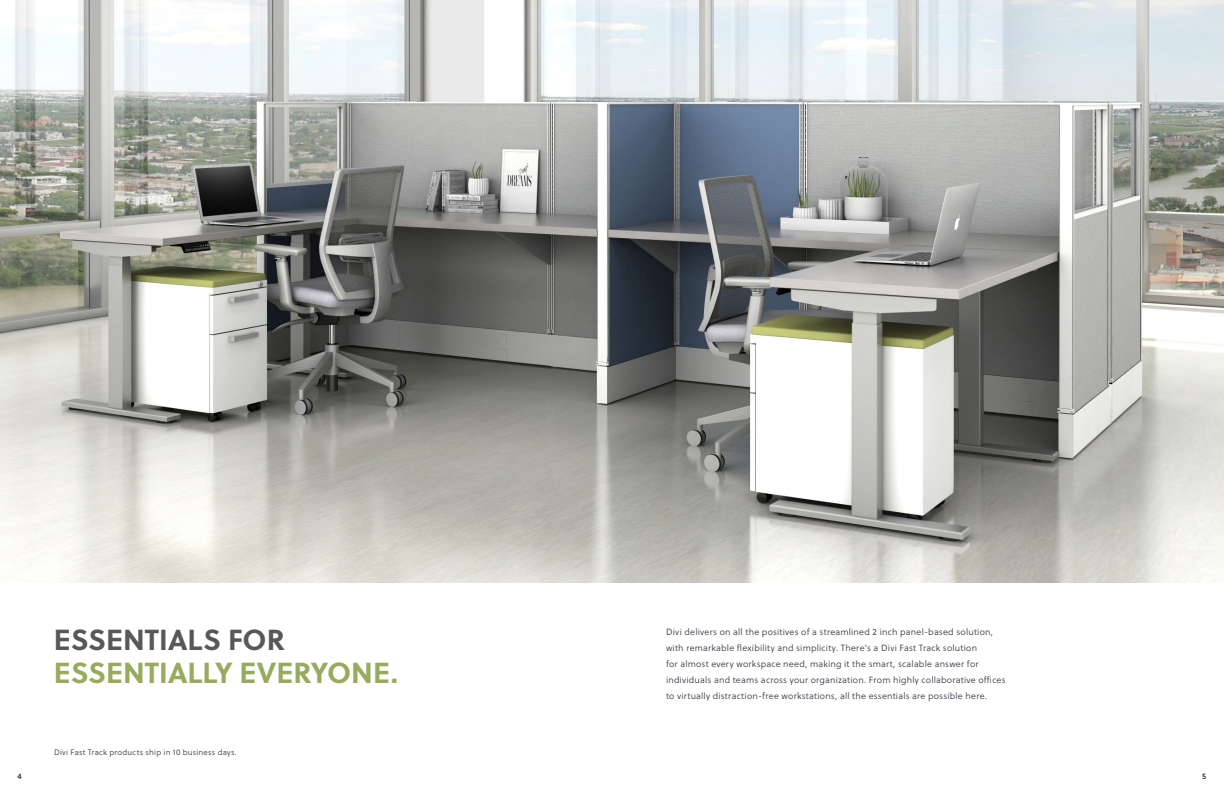
<style>
.page{position:relative;width:1224px;height:792px;background:#fff}
.page>*{position:absolute;margin:0;border:0;box-sizing:border-box;transform-origin:0 0}
.MainHeading{font:700 29px/33px "Soleil";color:#99aa5e}
.LgBrochureText{font:9px/16px "Soleil Lt";letter-spacing:.025em;color:#312f3e}
.LgBrochureText-2{font:8px "Soleil Lt";letter-spacing:.025em;color:#312f3e}
.Page_Numbers{font:8px "Soleil Bk";color:#231f20}
.s1{color:#57585a}
</style>
<div class="page">
<img style="left:0;top:0;width:1224px;height:582px">
<p class="Page_Numbers" style="left:18px;top:770px;width:6px">4</p>
<p class="MainHeading" style="left:54px;top:622px;width:346px"><span class="s1">ESSENTIALS FOR<br></span>ESSENTIALLY EVERYONE.</p>
<p class="LgBrochureText-2" style="left:54px;top:747px;width:184px">Divi Fast Track products ship in 10 business days.</p>
<p class="LgBrochureText" style="left:666px;top:624px;width:341px">Divi delivers on all the positives of a streamlined 2 inch panel-based solution, with remarkable flexibility and simplicity. There’s a Divi Fast Track solution<br>for almost every workspace need, making it the smart, scalable answer for individuals and teams across your organization. From highly collaborative offices to virtually distraction-free workstations, all the essentials are possible here.</p>
<p class="Page_Numbers" style="left:1202px;top:770px;width:6px">5</p>
</div>
